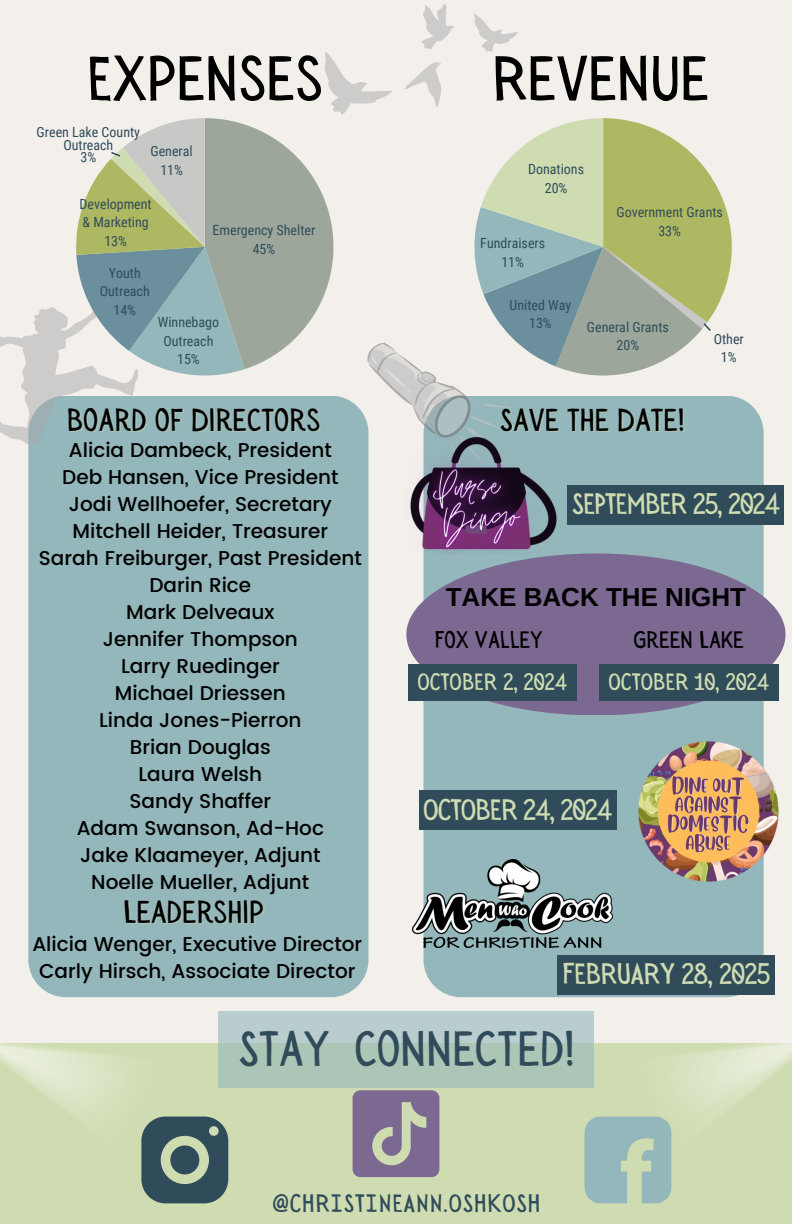
<style>
.page{position:relative;width:792px;height:1224px;background:#f3f0ec}
.page>*{position:absolute;margin:0;border:0;box-sizing:border-box;transform-origin:0 0}
.t1{font:64px "Sensa Wild Fill";color:#000}
.t2{font:50px "Sensa Wild Fill";color:#304c5a}
.t3{font:32px "Sensa Wild Fill";color:#000}
.t4{font:30px "Sensa Wild Fill";letter-spacing:-.03em;color:#cfdcb1}
.t5{font:700 26px "Arimo";color:#000}
.t6{font:25.6px "Sensa Wild Fill";letter-spacing:.035em;color:#304c5a}
.t7{font:24px "Sensa Wild Fill";color:#cfdcb1}
.t8{font:24px "Sensa Wild Fill";color:#000}
.t9{font:500 20px "Poppins";color:#000}
.t10{font:14px/18.6px "Roboto Condensed";color:#304c5a}
</style>
<div class="page">
<div style="left:28px;top:485px;width:341px;height:512px;background:#94b7bb"></div>
<div style="left:423px;top:396px;width:341px;height:601px;background:#94b7bb"></div>
<div style="left:0;top:1043px;width:792px;height:181px;background:#cfdcb1"></div>
<svg style="left:353px;top:1090px;width:86px;height:87px"></svg>
<svg style="left:585px;top:1117px;width:86px;height:86px"></svg>
<svg style="left:141px;top:1117px;width:87px;height:86px"></svg>
<img style="left:0;top:996px;width:174px;height:166px">
<img style="left:619px;top:994px;width:173px;height:168px">
<img style="left:410px;top:485px;width:151px;height:70px">
<img style="left:634px;top:740px;width:145px;height:142px">
<div style="left:406px;top:553px;width:379px;height:162px;background:#7c6992;border-radius:50%"></div>
<img style="left:413px;top:859px;width:199px;height:89px">
<div style="left:219px;top:1011px;width:375px;height:77px;background:#94b7bb;opacity:.6"></div>
<div style="left:567px;top:485px;width:217px;height:39px;background:#304c5a"></div>
<div style="left:419px;top:791px;width:198px;height:39px;background:#304c5a"></div>
<div style="left:558px;top:955px;width:217px;height:39px;background:#304c5a"></div>
<div style="left:408px;top:664px;width:169px;height:37px;background:#304c5a"></div>
<div style="left:599px;top:664px;width:180px;height:37px;background:#304c5a"></div>
<svg style="left:0;top:4px;width:732px;height:481px"></svg>
<h1 class="t1" style="left:87px;top:43px;width:238px">EXPENSES</h1>
<h1 class="t1" style="left:492px;top:43px;width:219px">REVENUE</h1>
<p class="t10" style="left:37px;top:126px;width:105px;line-height:12.8px;text-align:center">Green Lake County<br>Outreach</p>
<h6 class="t10" style="left:81px;top:148px;width:17px">3%</h6>
<h4 class="t10" style="left:151px;top:142px;width:44px">General</h4>
<h4 class="t10" style="left:160px;top:161px;width:24px">11%</h4>
<p class="t10" style="left:80px;top:195px;width:74px">Development &amp; Marketing</p>
<p class="t10" style="left:104px;top:232px;width:24px">13%</p>
<p class="t10" style="left:213px;top:221px;width:104px">Emergency Shelter</p>
<p class="t10" style="left:253px;top:240px;width:24px">45%</p>
<p class="t10" style="left:109px;top:264px;width:33px">Youth</p>
<p class="t10" style="left:100px;top:282px;width:52px">Outreach</p>
<p class="t10" style="left:114px;top:301px;width:24px">14%</p>
<p class="t10" style="left:158px;top:313px;width:63px">Winnebago</p>
<p class="t10" style="left:163px;top:332px;width:52px">Outreach</p>
<p class="t10" style="left:177px;top:350px;width:24px">15%</p>
<h3 class="t10" style="left:528px;top:160px;width:57px">Donations</h3>
<p class="t10" style="left:545px;top:179px;width:24px">20%</p>
<p class="t10" style="left:480px;top:234px;width:66px">Fundraisers</p>
<p class="t10" style="left:501px;top:253px;width:24px">11%</p>
<h3 class="t10" style="left:616px;top:203px;width:108px">Government Grants</h3>
<p class="t10" style="left:658px;top:222px;width:24px">33%</p>
<h6 class="t10" style="left:510px;top:296px;width:63px">United Way</h6>
<p class="t10" style="left:529px;top:314px;width:24px">13%</p>
<p class="t10" style="left:587px;top:317px;width:83px">General Grants</p>
<p class="t10" style="left:617px;top:336px;width:24px">20%</p>
<h3 class="t10" style="left:714px;top:330px;width:32px">Other</h3>
<h5 class="t10" style="left:721px;top:348px;width:17px">1%</h5>
<p class="t3" style="left:67px;top:402px;width:255px">BOARD OF DIRECTORS</p>
<p class="t3" style="left:500px;top:402px;width:186px">SAVE THE DATE!</p>
<p class="t9" style="left:69px;top:439px;width:264px">Alicia Dambeck, President</p>
<p class="t9" style="left:62px;top:466px;width:278px">Deb Hansen, Vice President</p>
<p class="t9" style="left:69px;top:493px;width:265px">Jodi Wellhoefer, Secretary</p>
<p class="t9" style="left:73px;top:520px;width:257px">Mitchell Heider, Treasurer</p>
<p class="t9" style="left:39px;top:547px;width:324px">Sarah Freiburger, Past President</p>
<p class="t9" style="left:149px;top:574px;width:103px">Darin Rice</p>
<p class="t9" style="left:126px;top:601px;width:150px">Mark Delveaux</p>
<p class="t9" style="left:103px;top:628px;width:197px">Jennifer Thompson</p>
<p class="t9" style="left:121px;top:655px;width:160px">Larry Ruedinger</p>
<p class="t9" style="left:115px;top:682px;width:173px">Michael Driessen</p>
<p class="t9" style="left:99px;top:709px;width:204px">Linda Jones-Pierron</p>
<p class="t9" style="left:130px;top:736px;width:143px">Brian Douglas</p>
<p class="t9" style="left:138px;top:763px;width:125px">Laura Welsh</p>
<p class="t9" style="left:130px;top:790px;width:143px">Sandy Shaffer</p>
<p class="t9" style="left:77px;top:817px;width:249px">Adam Swanson, Ad-Hoc</p>
<p class="t9" style="left:80px;top:844px;width:242px">Jake Klaameyer, Adjunt</p>
<p class="t9" style="left:91px;top:871px;width:220px">Noelle Mueller, Adjunt</p>
<p class="t3" style="left:123px;top:894px;width:142px">LEADERSHIP</p>
<h4 class="t9" style="left:32px;top:933px;width:331px">Alicia Wenger, Executive Director</h4>
<p class="t9" style="left:39px;top:960px;width:318px">Carly Hirsch, Associate Director</p>
<p class="t4" style="left:572px;top:487px;width:210px">SEPTEMBER 25, 2024</p>
<p class="t5" style="left:446px;top:582px;width:302px">TAKE BACK THE NIGHT</p>
<p class="t8" style="left:435px;top:626px;width:110px">FOX VALLEY</p>
<p class="t8" style="left:633px;top:626px;width:112px">GREEN LAKE</p>
<p class="t7" style="left:417px;top:668px;width:151px">OCTOBER 2, 2024</p>
<p class="t7" style="left:608px;top:668px;width:162px">OCTOBER 10, 2024</p>
<p class="t4" style="left:423px;top:793px;width:191px">OCTOBER 24, 2024</p>
<p class="t4" style="left:562px;top:957px;width:209px">FEBRUARY 28, 2025</p>
<p class="t2" style="left:239px;top:1021px;width:337px">STAY CONNECTED!</p>
<p class="t6" style="left:272px;top:1189px;width:269px">@CHRISTINEANN.OSHKOSH</p>
</div>
